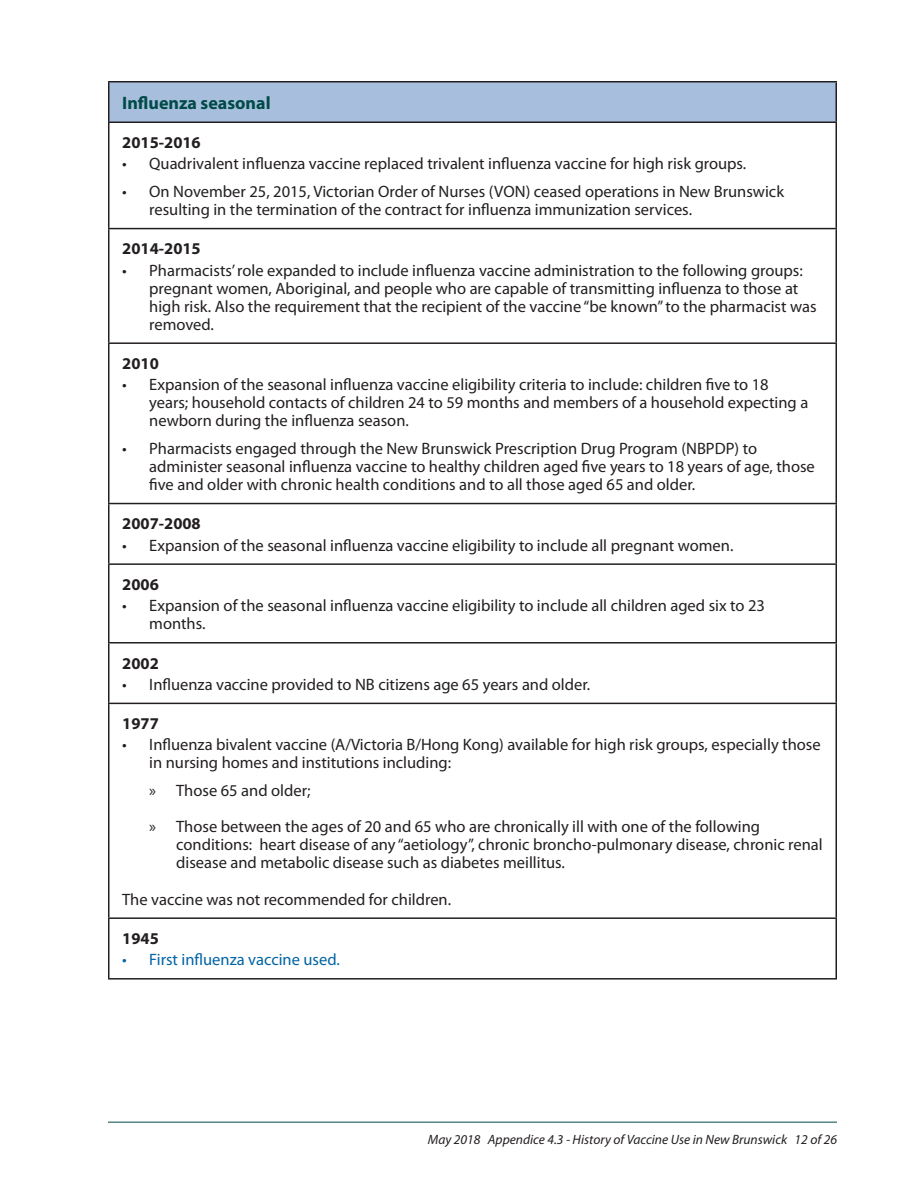
<style>
.page{position:relative;width:918px;height:1188px;background:#fff}
.page>*{position:absolute;margin:0;border:0;box-sizing:border-box;transform-origin:0 0}
.t1{font:700 18px "Myriad Pro";color:#004a47}
.t2{font:16.5px/18px "Myriad Pro";color:#231f20}
.t3{font:700 16.5px "Myriad Pro";color:#231f20}
.t4{font:16.5px "Myriad Pro";color:#0064a5}
.t5{font:italic 13.5px "Myriad Pro";color:#231f20}
</style>
<div class="page">
<hr style="left:108px;top:1122px;width:729px;height:1px;background:#004a47">
<div style="left:109px;top:82px;width:727px;height:40px;background:#a8bedd"></div>
<hr style="left:108px;top:81px;width:729px;height:1px;background:#231f20">
<hr style="left:108px;top:82px;width:2px;height:40px;background:#231f20">
<hr style="left:836px;top:82px;width:1px;height:40px;background:#231f20">
<hr style="left:108px;top:122px;width:729px;height:1px;background:#231f20">
<hr style="left:108px;top:123px;width:2px;height:105px;background:#231f20">
<hr style="left:836px;top:123px;width:1px;height:105px;background:#231f20">
<hr style="left:108px;top:228px;width:729px;height:1px;background:#231f20">
<hr style="left:108px;top:229px;width:2px;height:113px;background:#231f20">
<hr style="left:836px;top:229px;width:1px;height:113px;background:#231f20">
<hr style="left:108px;top:342px;width:729px;height:2px;background:#231f20">
<hr style="left:108px;top:344px;width:2px;height:159px;background:#231f20">
<hr style="left:836px;top:344px;width:1px;height:159px;background:#231f20">
<hr style="left:108px;top:503px;width:729px;height:1px;background:#231f20">
<hr style="left:108px;top:504px;width:2px;height:59px;background:#231f20">
<hr style="left:836px;top:504px;width:1px;height:59px;background:#231f20">
<hr style="left:108px;top:563px;width:729px;height:2px;background:#231f20">
<hr style="left:108px;top:565px;width:2px;height:77px;background:#231f20">
<hr style="left:836px;top:565px;width:1px;height:77px;background:#231f20">
<hr style="left:108px;top:642px;width:729px;height:2px;background:#231f20">
<hr style="left:108px;top:644px;width:2px;height:59px;background:#231f20">
<hr style="left:836px;top:644px;width:1px;height:59px;background:#231f20">
<hr style="left:108px;top:703px;width:729px;height:1px;background:#231f20">
<hr style="left:108px;top:704px;width:2px;height:213px;background:#231f20">
<hr style="left:836px;top:704px;width:1px;height:213px;background:#231f20">
<hr style="left:108px;top:917px;width:729px;height:2px;background:#231f20">
<hr style="left:108px;top:919px;width:2px;height:59px;background:#231f20">
<hr style="left:836px;top:919px;width:1px;height:59px;background:#231f20">
<hr style="left:108px;top:978px;width:729px;height:2px;background:#231f20">
<p class="t1" style="left:122px;top:93px;width:150px">Influenza seasonal</p>
<p class="t3" style="left:122px;top:133px;width:80px">2015-2016</p>
<p class="t2" style="left:122px;top:155px;width:626px">• Quadrivalent influenza vaccine replaced trivalent influenza vaccine for high risk groups.</p>
<p class="t2" style="left:149px;top:183px;width:636px;text-indent:-27px">• On November 25, 2015, Victorian Order of Nurses (VON) ceased operations in New Brunswick resulting in the termination of the contract for influenza immunization services.</p>
<p class="t3" style="left:122px;top:240px;width:80px">2014-2015</p>
<p class="t2" style="left:149px;top:261px;width:669px;text-indent:-27px">• Pharmacists’ role expanded to include influenza vaccine administration to the following groups: pregnant women, Aboriginal, and people who are capable of transmitting influenza to those at high risk. Also the requirement that the recipient of the vaccine “be known” to the pharmacist was removed.</p>
<p class="t3" style="left:122px;top:354px;width:38px">2010</p>
<p class="t2" style="left:149px;top:376px;width:661px;text-indent:-27px">• Expansion of the seasonal influenza vaccine eligibility criteria to include: children five to 18 years; household contacts of children 24 to 59 months and members of a household expecting a newborn during the influenza season.</p>
<p class="t2" style="left:149px;top:440px;width:667px;text-indent:-27px">• Pharmacists engaged through the New Brunswick Prescription Drug Program (NBPDP) to administer seasonal influenza vaccine to healthy children aged five years to 18 years of age, those five and older with chronic health conditions and to all those aged 65 and older.</p>
<p class="t3" style="left:122px;top:515px;width:80px">2007-2008</p>
<p class="t2" style="left:122px;top:536px;width:613px">• Expansion of the seasonal influenza vaccine eligibility to include all pregnant women.</p>
<p class="t3" style="left:122px;top:575px;width:38px">2006</p>
<p class="t2" style="left:149px;top:597px;width:617px;text-indent:-27px">• Expansion of the seasonal influenza vaccine eligibility to include all children aged six to 23 months.</p>
<p class="t3" style="left:122px;top:654px;width:38px">2002</p>
<p class="t2" style="left:122px;top:676px;width:470px">• Influenza vaccine provided to NB citizens age 65 years and older.</p>
<p class="t3" style="left:122px;top:714px;width:38px">1977</p>
<p class="t2" style="left:149px;top:736px;width:673px;text-indent:-27px">• Influenza bivalent vaccine (A/Victoria B/Hong Kong) available for high risk groups, especially those in nursing homes and institutions including:</p>
<p class="t2" style="left:149px;top:773px;width:612px;line-height:36.3px">» Those 65 and older;<br>» Those between the ages of 20 and 65 who are chronically ill with one of the following</p>
<p class="t2" style="left:176px;top:836px;width:648px">conditions: heart disease of any “aetiology”, chronic broncho-pulmonary disease, chronic renal disease and metabolic disease such as diabetes meillitus.</p>
<p class="t2" style="left:122px;top:890px;width:330px">The vaccine was not recommended for children.</p>
<p class="t3" style="left:122px;top:929px;width:38px">1945</p>
<p class="t4" style="left:122px;top:951px;width:219px">• First influenza vaccine used.</p>
<p class="t5" style="left:428px;top:1132px;width:411px">May 2018 Appendice 4.3 - History of Vaccine Use in New Brunswick 12 of 26</p>
</div>
